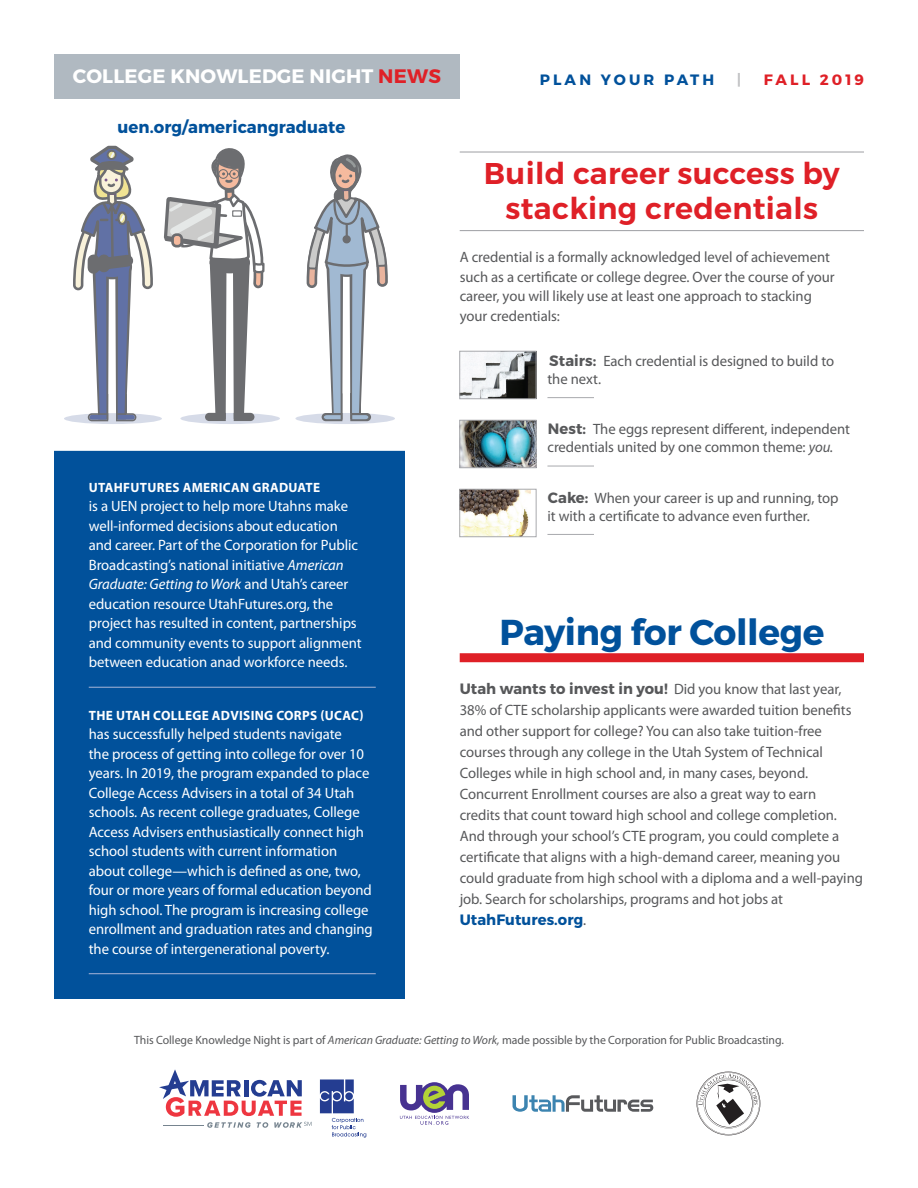
<style>
.page{position:relative;width:918px;height:1188px;background:#fff}
.page>*{position:absolute;margin:0;border:0;box-sizing:border-box;transform-origin:0 0}
.Paying_for_College{font:700 36px "Montserrat";letter-spacing:-.01em;color:#01519b}
.bigger_smaller_subhe{font:600 30px/34.5px "Montserrat";letter-spacing:.01em;color:#df2027;text-align:center}
.HEADLINE{font:700 19.5px "Montserrat";letter-spacing:.01em;color:#fff}
.Fine_print--centered{font:700 16.8px "Montserrat";letter-spacing:.005em;color:#01519b}
.body_copy_--_side_2{font:15px/19.5px "Myriad Pro";letter-spacing:-.005em;color:#fff}
.bigger_and_wider__bo{font:15px/21px "Myriad Pro";letter-spacing:-.005em;color:#57585a}
.body_copy_--_myriad{font:15px/18px "Myriad Pro";letter-spacing:-.005em;color:#57585a}
.bigger_body_copy{font:15px/19.5px "Myriad Pro";letter-spacing:-.005em;color:#57585a}
.Small_page_HEader{font:700 15px "Montserrat";letter-spacing:.21em;color:#01519b}
.Small_page_HEader-2{font:700 15px "Montserrat";letter-spacing:.2em;color:#df2027}
.Small_page_HEader-3{font:700 15px "Montserrat";color:#c1c2c4}
.body_copy_--_side_2-2{font:700 13.5px "Myriad Pro";letter-spacing:.025em;color:#fff}
.Fine_print--centered-2{font:12px "Myriad Pro";letter-spacing:-.005em;color:#57585a}
.s1{color:#df2027}
.s2{font-style:italic}
.s3{font-family:"Montserrat";font-weight:700}
.s4{font-family:"Montserrat";font-weight:700;color:#01519b}
.s5{font-family:"Montserrat"}
</style>
<div class="page">
<div style="left:460px;top:653px;width:404px;height:9px;background:#df2027"></div>
<svg style="left:320px;top:1079px;width:46px;height:59px"></svg>
<svg style="left:159px;top:1069px;width:153px;height:59px"></svg>
<svg style="left:697px;top:1072px;width:63px;height:63px"></svg>
<svg style="left:512px;top:1095px;width:141px;height:17px"></svg>
<svg style="left:400px;top:1082px;width:69px;height:43px"></svg>
<div style="left:54px;top:54px;width:406px;height:45px;background:#b0b9c1"></div>
<div style="left:54px;top:450px;width:351px;height:549px;background:#01519b"></div>
<hr style="left:89px;top:687px;width:287px;height:1px;background:#a9b6d9">
<hr style="left:89px;top:973px;width:287px;height:1px;background:#a9b6d9">
<hr style="left:460px;top:151px;width:404px;height:2px;background:#a8a9ad">
<hr style="left:460px;top:230px;width:404px;height:1px;background:#a8a9ad">
<hr style="left:547px;top:397px;width:47px;height:1px;background:#a8a9ad">
<hr style="left:547px;top:466px;width:47px;height:1px;background:#a8a9ad">
<hr style="left:547px;top:534px;width:47px;height:1px;background:#a8a9ad">
<img style="left:461px;top:353px;width:74px;height:44px">
<div style="left:459px;top:351px;width:78px;height:48px;border:1px solid #a8a9ad"></div>
<img style="left:461px;top:422px;width:74px;height:44px">
<div style="left:459px;top:420px;width:78px;height:48px;border:1px solid #a8a9ad"></div>
<img style="left:461px;top:491px;width:70px;height:44px">
<div style="left:459px;top:489px;width:78px;height:48px;border:1px solid #a8a9ad"></div>
<div style="left:295px;top:413px;width:100px;height:11px;background:#d6dbe8;border-radius:50%"></div>
<svg style="left:307px;top:154px;width:80px;height:845px"></svg>
<div style="left:64px;top:413px;width:98px;height:11px;background:#d6dbe8;border-radius:50%"></div>
<div style="left:180px;top:413px;width:100px;height:11px;background:#d6dbe8;border-radius:50%"></div>
<svg style="left:74px;top:145px;width:192px;height:854px"></svg>
<div style="left:172px;top:234px;width:10px;height:12px;background:#f5ba9e;border-radius:4px"></div>
<div style="left:171px;top:233px;width:12px;height:15px;border:3px solid #6c6d70;border-radius:4px"></div>
<p class="HEADLINE" style="left:73px;top:64px;width:370px">COLLEGE KNOWLEDGE NIGHT <span class="s1">NEWS</span></p>
<p class="Small_page_HEader" style="left:540px;top:70px;width:176px">PLAN YOUR PATH</p>
<p class="Small_page_HEader-3" style="left:737px;top:70px;width:6px">|</p>
<p class="Small_page_HEader-2" style="left:764px;top:70px;width:102px">FALL 2019</p>
<p class="Fine_print--centered" style="left:117px;top:117px;width:230px">uen.org/americangraduate</p>
<p class="body_copy_--_side_2-2" style="left:89px;top:480px;width:233px">UTAHFUTURES AMERICAN GRADUATE</p>
<p class="body_copy_--_side_2" style="left:89px;top:497px;width:274px">is a UEN project to help more Utahns make well-informed decisions about education and career. Part of the Corporation for Public Broadcasting’s national initiative <span class="s2">American Graduate: Getting to Work</span> and Utah’s career education resource UtahFutures.org, the project has resulted in content, partnerships and community events to support alignment between education anad workforce needs.</p>
<p class="body_copy_--_side_2-2" style="left:89px;top:708px;width:276px">THE UTAH COLLEGE ADVISING CORPS (UCAC)</p>
<p class="body_copy_--_side_2" style="left:89px;top:725px;width:286px">has successfully helped students navigate<br>the process of getting into college for over 10 years. In 2019, the program expanded to place College Access Advisers in a total of 34 Utah schools. As recent college graduates, College Access Advisers enthusiastically connect high school students with current information about college—which is defined as one, two, four or more years of formal education beyond high school. The program is increasing college enrollment and graduation rates and changing the course of intergenerational poverty.</p>
<p class="bigger_smaller_subhe" style="left:484px;top:157px;width:357px">Build career success by stacking credentials</p>
<p class="bigger_body_copy" style="left:460px;top:248px;width:376px">A credential is a formally acknowledged level of achievement such as a certificate or college degree. Over the course of your career, you will likely use at least one approach to stacking your credentials:</p>
<p class="body_copy_--_myriad" style="left:547px;top:352px;width:288px"><span class="s3">Stairs:</span> Each credential is designed to build to the next.</p>
<p class="body_copy_--_myriad" style="left:547px;top:420px;width:304px"><span class="s3">Nest:</span> The eggs represent different, independent credentials united by one common theme: <span class="s2">you.</span></p>
<p class="body_copy_--_myriad" style="left:547px;top:489px;width:293px"><span class="s3">Cake:</span> When your career is up and running, top it with a certificate to advance even further.</p>
<p class="Paying_for_College" style="left:499px;top:610px;width:326px">Paying for College</p>
<p class="bigger_and_wider__bo" style="left:460px;top:679px;width:405px"><span class="s3">Utah wants to invest in you!</span> Did you know that last year, 38% of CTE scholarship applicants were awarded tuition benefits and other support for college? You can also take tuition-free courses through any college in the Utah System of Technical Colleges while in high school and, in many cases, beyond.<br>Concurrent Enrollment courses are also a great way to earn<br>credits that count toward high school and college completion.<br>And through your school’s CTE program, you could complete a certificate that aligns with a high-demand career, meaning you could graduate from high school with a diploma and a well-paying job. Search for scholarships, programs and hot jobs at <span class="s4">UtahFutures.org</span><span class="s5">.</span></p>
<p class="Fine_print--centered-2" style="left:134px;top:1033px;width:651px">This College Knowledge Night is part of <span class="s2">American Graduate: Getting to Work,</span> made possible by the Corporation for Public Broadcasting.</p>
</div>
